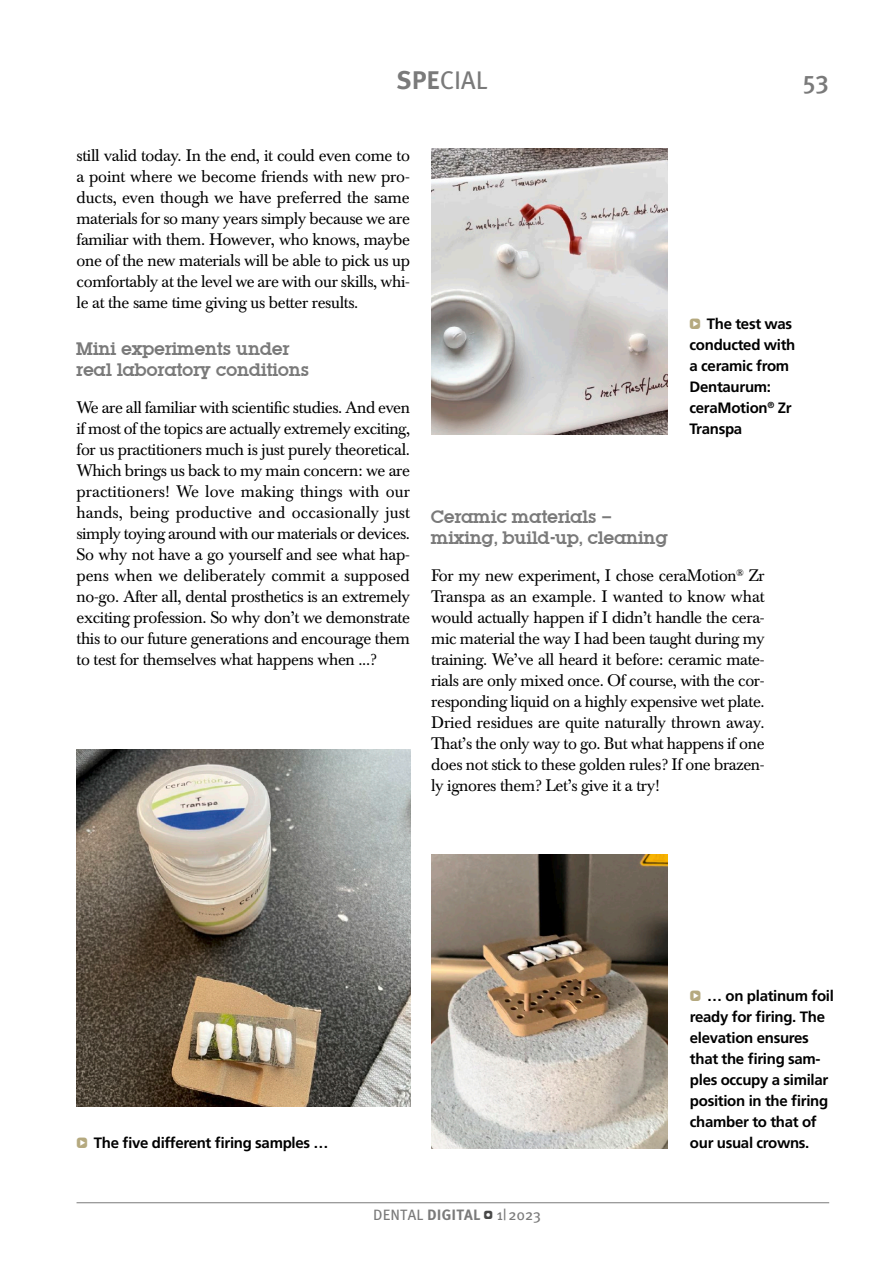
<style>
.page{position:relative;width:893px;height:1263px;background:#fff}
.page>*{position:absolute;margin:0;border:0;box-sizing:border-box;transform-origin:0 0}
.t1{font:25.5px "Meta Plus";color:#7a7a7a}
.t2{font:500 25.5px "Meta Plus";color:#7a7a7a}
.t3{font:700 18px/21px "Lubiana";color:#7a7a7a}
.t4{font:16.5px/21px "Baskerville BE";letter-spacing:-.02em;color:#000;text-align:justify}
.t5{font:700 15px/21px "Frutiger";letter-spacing:-.02em;color:#000}
.t6{font:15px "Meta Plus";letter-spacing:.01em;color:#7a7a7a}
.s1{font-weight:700}
.s2{font-family:"Click Bits Icon Pods";font-weight:400;color:#b5a97f}
.s3{font-family:"Click Bits Icon Pods";font-size:12px;color:#494948}
</style>
<div class="page">
<hr style="left:77px;top:1202px;width:752px;height:1px;background:#7a7a7a">
<img style="left:431px;top:149px;width:237px;height:285px">
<img style="left:77px;top:749px;width:333px;height:357px">
<img style="left:431px;top:854px;width:237px;height:294px">
<h1 class="t1" style="left:397px;top:66px;width:92px"><span class="s1">SPE</span>CIAL</h1>
<h1 class="t2" style="left:803px;top:66px;width:28px">53</h1>
<p class="t4" style="left:77px;top:146px;width:335px">still valid today. In the end, it could even come to a point where we become friends with new pro&shy;ducts, even though we have preferred the same materials for so many years simply because we are familiar with them. However, who knows, maybe one of the new materials will be able to pick us up comfortably at the level we are with our skills, whi&shy;le at the same time giving us better results.</p>
<p class="t3" style="left:77px;top:338px;width:234px">Mini experiments under real laboratory conditions</p>
<p class="t4" style="left:77px;top:398px;width:335px">We are all familiar with scientific studies. And even if most of the topics are actually extremely exciting, for us practitioners much is just purely theoretical.<br>Which brings us back to my main concern: we are practitioners! We love making things with our hands, being productive and occasionally just simply toying around with our materials or devices.<br>So why not have a go yourself and see what hap&shy;pens when we deliberately commit a supposed no-go. After all, dental prosthetics is an extremely exciting profession. So why don’t we demonstrate this to our future generations and encourage them to test for themselves what happens when ...?</p>
<p class="t5" style="left:690px;top:314px;width:107px"><span class="s2">Q</span> The test was conducted with a ceramic from<br>Dentaurum: ceraMotion<sup>®</sup> Zr<br>Transpa</p>
<p class="t3" style="left:431px;top:506px;width:238px">Ceramic materials – mixing, build-up, cleaning</p>
<p class="t4" style="left:431px;top:566px;width:335px">For my new experiment, I chose ceraMotion<sup>®</sup> Zr Transpa as an example. I wanted to know what would actually happen if I didn’t handle the cera&shy;mic material the way I had been taught during my training. We’ve all heard it before: ceramic mate&shy;rials are only mixed once. Of course, with the cor&shy;responding liquid on a highly expensive wet plate.<br>Dried residues are quite naturally thrown away.<br>That’s the only way to go. But what happens if one does not stick to these golden rules? If one brazen&shy;ly ignores them? Let’s give it a try!</p>
<p class="t5" style="left:690px;top:986px;width:146px"><span class="s2">Q</span> … on platinum foil ready for firing. The elevation ensures that the firing sam&shy;ples occupy a similar position in the firing chamber to that of</p>
<p class="t5" style="left:77px;top:1133px;width:253px"><span class="s2">Q</span> The five different firing samples …</p>
<p class="t5" style="left:690px;top:1133px;width:121px">our usual crowns.</p>
<p class="t6" style="left:373px;top:1206px;width:170px">DENTAL <span class="s1">DIGITAL</span> <span class="s3">W</span> 1| 2023</p>
</div>
